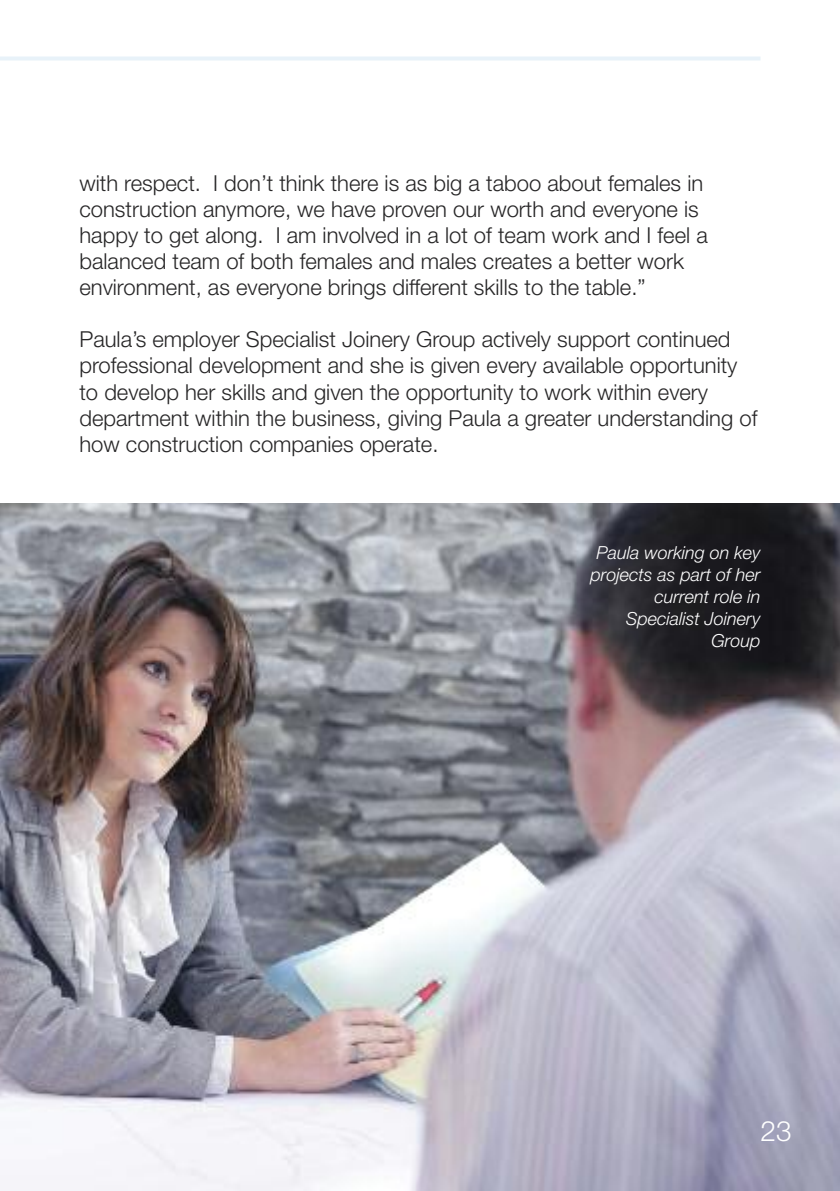
<style>
.page{position:relative;width:840px;height:1191px;background:#fff}
.page>*{position:absolute;margin:0;border:0;box-sizing:border-box;transform-origin:0 0}
.t1{font:300 28px "Helvetica Neue";color:#fff}
.t2{font:300 22px/26px "Helvetica Neue";color:#272627}
.t3{font:italic 300 18px/22px "Helvetica Neue";color:#fff;text-align:right}
</style>
<div class="page">
<hr style="left:0;top:56px;width:760px;height:4px;background:#e8f2f9">
<img style="left:0;top:503px;width:839px;height:688px">
<p class="t2" style="left:79px;top:170px;width:629px">with respect. I don’t think there is as big a taboo about females in construction anymore, we have proven our worth and everyone is happy to get along. I am involved in a lot of team work and I feel a balanced team of both females and males creates a better work environment, as everyone brings different skills to the table.”</p>
<p class="t2" style="left:79px;top:326px;width:679px">Paula’s employer Specialist Joinery Group actively support continued professional development and she is given every available opportunity to develop her skills and given the opportunity to work within every department within the business, giving Paula a greater understanding of how construction companies operate.</p>
<p class="t3" style="left:590px;top:543px;width:171px">Paula working on key projects as part of her current role in<br>Specialist Joinery<br>Group</p>
<p class="t1" style="left:760px;top:1113px;width:33px">23</p>
</div>
